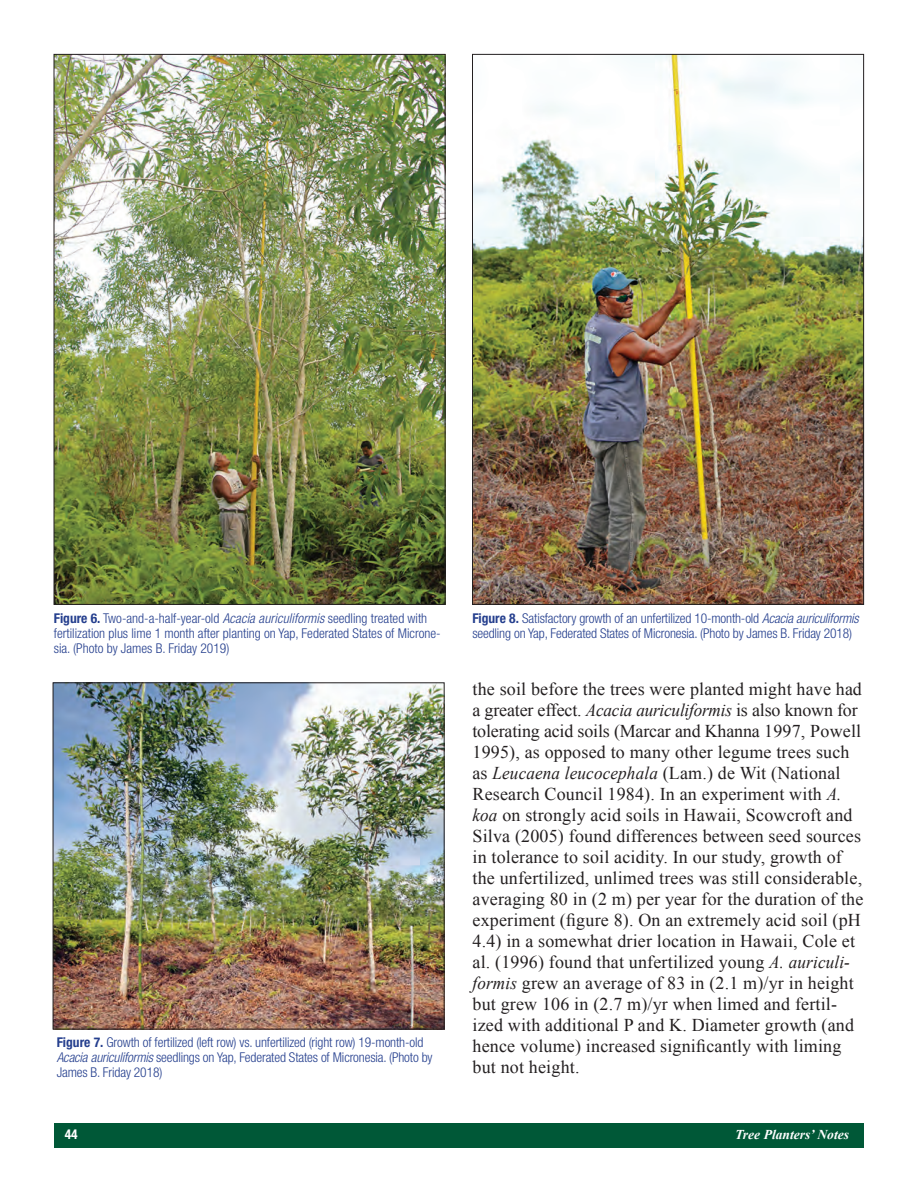
<style>
.page{position:relative;width:918px;height:1188px;background:#fff}
.page>*{position:absolute;margin:0;border:0;box-sizing:border-box;transform-origin:0 0}
.t1{font:18px/21px "Times New Roman";letter-spacing:.01em;color:#231f20}
.Captions{font:300 condensed 13.5px/15px "Helvetica Neue LT Std";letter-spacing:-.01em;color:#253f8e}
.t2{font:italic 700 13.5px "Times New Roman";color:#fff}
.t3{font:700 condensed 13.5px "Helvetica Neue LT Std";color:#fff}
.s1{font-weight:700}
.s2{font-style:italic}
</style>
<div class="page">
<div style="left:54px;top:1123px;width:810px;height:25px;background:#005837"></div>
<img style="left:56px;top:56px;width:388px;height:547px">
<img style="left:474px;top:56px;width:388px;height:547px">
<img style="left:55px;top:685px;width:387px;height:342px">
<div style="left:53px;top:683px;width:391px;height:346px;border:1px solid #231f20"></div>
<p class="Captions" style="left:54px;top:611px;width:388px"><span class="s1">Figure 6.</span> Two-and-a-half-year-old <span class="s2">Acacia auriculiformis</span> seedling treated with fertilization plus lime 1 month after planting on Yap, Federated States of Microne&shy;sia. (Photo by James B. Friday 2019)</p>
<p class="Captions" style="left:472px;top:611px;width:388px"><span class="s1">Figure 8.</span> Satisfactory growth of an unfertilized 10-month-old <span class="s2">Acacia auriculiformis </span>seedling on Yap, Federated States of Micronesia. (Photo by James B. Friday 2018)</p>
<p class="Captions" style="left:57px;top:1034px;width:377px"><span class="s1">Figure 7.</span> Growth of fertilized (left row) vs. unfertilized (right row) 19-month-old<br><span class="s2">Acacia auriculiformis</span> seedlings on Yap, Federated States of Micronesia. (Photo by<br>James B. Friday 2018)</p>
<p class="t1" style="left:472px;top:678px;width:392px">the soil before the trees were planted might have had a greater effect. <span class="s2">Acacia auriculiformis</span> is also known for tolerating acid soils (Marcar and Khanna 1997, Powell 1995), as opposed to many other legume trees such as <span class="s2">Leucaena leucocephala</span> (Lam.) de Wit (National Research Council 1984). In an experiment with <span class="s2">A. koa</span> on strongly acid soils in Hawaii, Scowcroft and Silva (2005) found differences between seed sources in tolerance to soil acidity. In our study, growth of the unfertilized, unlimed trees was still considerable, averaging 80 in (2 m) per year for the duration of the experiment (figure 8). On an extremely acid soil (pH 4.4) in a somewhat drier location in Hawaii, Cole et al. (1996) found that unfertilized young <span class="s2">A. auriculi&shy;formis</span> grew an average of 83 in (2.1 m)/yr in height but grew 106 in (2.7 m)/yr when limed and fertil&shy;ized with additional P and K. Diameter growth (and hence volume) increased significantly with liming but not height.</p>
<p class="t3" style="left:65px;top:1126px;width:14px">44</p>
<p class="t2" style="left:735px;top:1125px;width:115px">Tree Planters’ Notes</p>
</div>
